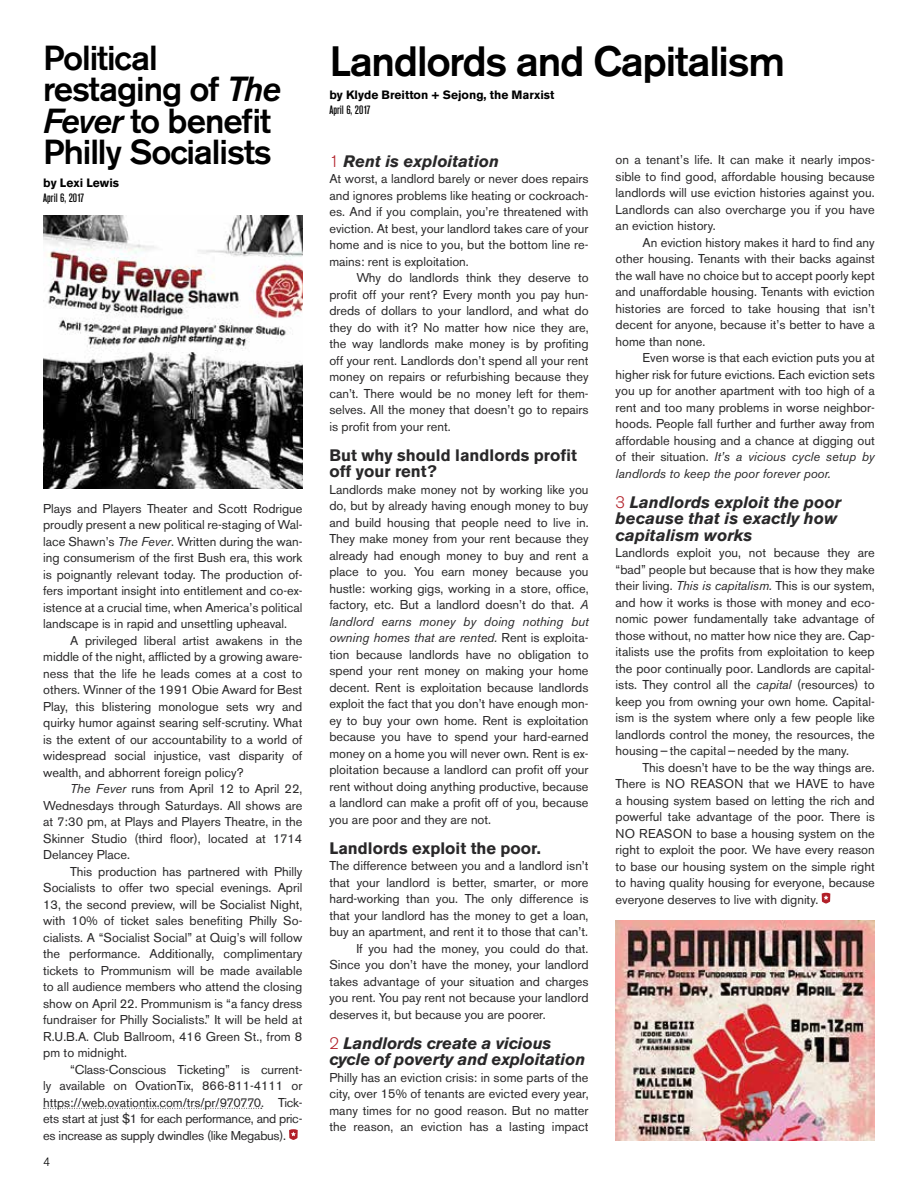
<style>
.page{position:relative;width:918px;height:1188px;background:#fff}
.page>*{position:absolute;margin:0;border:0;box-sizing:border-box;transform-origin:0 0}
.t1{font:500 42px "Akzidenz Grotesk BE";letter-spacing:-.03em;color:#000}
.t2{font:500 34.5px/31.5px "Akzidenz Grotesk BE";letter-spacing:-.03em;color:#000}
.t3{font:italic 700 16.5px/16.5px "Akzidenz Grotesk BE";color:#292829}
.t4{font:700 16.5px/16.5px "Akzidenz Grotesk BE";color:#292829}
.t5{font:12.75px/16.5px "Akzidenz Grotesk BE";color:#292829;text-align:justify}
.t6{font:700 12px "Akzidenz Grotesk BE";color:#000}
.t7{font:500 condensed 12px "Akzidenz Grotesk BE";color:#000}
.t8{font:300 12px "Akzidenz Grotesk BE";color:#000}
.s1{font-style:italic}
.s2{font-weight:300;font-style:normal;color:#b22029}
</style>
<div class="page">
<svg style="left:822px;top:893px;width:8px;height:11px"></svg>
<svg style="left:44px;top:1108px;width:218px;height:1px"></svg>
<svg style="left:289px;top:1129px;width:9px;height:11px"></svg>
<img style="left:43px;top:215px;width:259px;height:274px">
<img style="left:616px;top:920px;width:259px;height:220px">
<h2 class="t2" style="left:43px;top:42px;width:239px">Political restaging of <span class="s1">The<br>Fever</span> to benefit<br>Philly Socialists</h2>
<p class="t6" style="left:43px;top:176px;width:78px">by Lexi Lewis</p>
<p class="t7" style="left:43px;top:192px;width:43px">April 6, 2017</p>
<p class="t5" style="left:43px;top:500px;width:261px">Plays and Players Theater and Scott Rodrigue proudly present a new political re-staging of Wal&shy;lace Shawn’s <span class="s1">The Fever</span>. Written during the wan&shy;ing consumerism of the first Bush era, this work is poignantly relevant today. The production of&shy;fers important insight into entitlement and co-ex&shy;istence at a crucial time, when America’s political landscape is in rapid and unsettling upheaval.</p>
<p class="t5" style="left:43px;top:632px;width:261px;text-indent:27px">A privileged liberal artist awakens in the middle of the night, afflicted by a growing aware&shy;ness that the life he leads comes at a cost to others. Winner of the 1991 Obie Award for Best Play, this blistering monologue sets wry and quirky humor against searing self-scrutiny. What is the extent of our accountability to a world of widespread social injustice, vast disparity of wealth, and abhorrent foreign policy?</p>
<p class="t5" style="left:43px;top:781px;width:261px;text-indent:27px"><span class="s1">The Fever</span> runs from April 12 to April 22, Wednesdays through Saturdays. All shows are at 7:30 pm, at Plays and Players Theatre, in the Skinner Studio (third floor), located at 1714<br>Delancey Place.</p>
<p class="t5" style="left:43px;top:863px;width:261px;text-indent:27px">This production has partnered with Philly Socialists to offer two special evenings. April 13, the second preview, will be Socialist Night, with 10% of ticket sales benefiting Philly So&shy;cialists. A “Socialist Social” at Quig’s will follow the performance. Additionally, complimentary tickets to Prommunism will be made available to all audience members who attend the closing show on April 22. Prommunism is “a fancy dress fundraiser for Philly Socialists.” It will be held at R.U.B.A. Club Ballroom, 416 Green St., from 8 pm to midnight.</p>
<p class="t5" style="left:43px;top:1061px;width:261px;text-indent:27px">“Class-Conscious Ticketing” is current&shy;ly available on OvationTix, 866-811-4111 or https://web.ovationtix.com/trs/pr/970770. Tick&shy;ets start at just $1 for each performance, and pric&shy;es increase as supply dwindles (like Megabus).</p>
<p class="t8" style="left:43px;top:1155px;width:8px">4</p>
<h1 class="t1" style="left:329px;top:35px;width:457px">Landlords and Capitalism</h1>
<p class="t6" style="left:329px;top:88px;width:226px">by Klyde Breitton + Sejong, the Marxist</p>
<p class="t7" style="left:329px;top:103px;width:43px">April 6, 2017</p>
<p class="t3" style="left:329px;top:153px;width:171px"><span class="s2">1</span> Rent is exploitation</p>
<p class="t5" style="left:329px;top:171px;width:261px">At worst, a landlord barely or never does repairs and ignores problems like heating or cockroach&shy;es. And if you complain, you’re threatened with eviction. At best, your landlord takes care of your home and is nice to you, but the bottom line re&shy;mains: rent is exploitation.</p>
<p class="t5" style="left:329px;top:270px;width:261px;text-indent:27px">Why do landlords think they deserve to profit off your rent? Every month you pay hun&shy;dreds of dollars to your landlord, and what do they do with it? No matter how nice they are, the way landlords make money is by profiting off your rent. Landlords don’t spend all your rent money on repairs or refurbishing because they can’t. There would be no money left for them&shy;selves. All the money that doesn’t go to repairs is profit from your rent.</p>
<p class="t4" style="left:329px;top:447px;width:249px">But why should landlords profit off your rent?</p>
<p class="t5" style="left:329px;top:481px;width:261px">Landlords make money not by working like you do, but by already having enough money to buy and build housing that people need to live in.<br>They make money from your rent because they already had enough money to buy and rent a place to you. You earn money because you hustle: working gigs, working in a store, office, factory, etc. But a landlord doesn’t do that. <span class="s1">A landlord earns money by doing nothing but owning homes that are rented.</span> Rent is exploita&shy;tion because landlords have no obligation to spend your rent money on making your home decent. Rent is exploitation because landlords exploit the fact that you don’t have enough mon&shy;ey to buy your own home. Rent is exploitation because you have to spend your hard-earned money on a home you will never own. Rent is ex&shy;ploitation because a landlord can profit off your rent without doing anything productive, because a landlord can make a profit off of you, because you are poor and they are not.</p>
<p class="t4" style="left:329px;top:840px;width:213px">Landlords exploit the poor.</p>
<p class="t5" style="left:329px;top:858px;width:261px">The difference between you and a landlord isn’t</p>
<p class="t5" style="left:329px;top:874px;width:261px">that your landlord is better, smarter, or more</p>
<p class="t5" style="left:329px;top:891px;width:261px">hard-working than you. The only difference is</p>
<p class="t5" style="left:329px;top:907px;width:261px">that your landlord has the money to get a loan,</p>
<p class="t5" style="left:329px;top:924px;width:260px">buy an apartment, and rent it to those that can’t.</p>
<p class="t5" style="left:356px;top:940px;width:234px">If you had the money, you could do that.</p>
<p class="t5" style="left:329px;top:957px;width:261px">Since you don’t have the money, your landlord</p>
<p class="t5" style="left:329px;top:973px;width:261px">takes advantage of your situation and charges</p>
<p class="t5" style="left:329px;top:990px;width:261px">you rent. You pay rent not because your landlord</p>
<p class="t5" style="left:329px;top:1006px;width:218px">deserves it, but because you are poorer.</p>
<p class="t3" style="left:329px;top:1035px;width:257px"><span class="s2">2</span> Landlords create a vicious cycle of poverty and exploitation</p>
<p class="t5" style="left:329px;top:1069px;width:261px">Philly has an eviction crisis: in some parts of the city, over 15% of tenants are evicted every year, many times for no good reason. But no matter the reason, an eviction has a lasting impact</p>
<p class="t5" style="left:616px;top:151px;width:261px">on a tenant’s life. It can make it nearly impos&shy;sible to find good, affordable housing because landlords will use eviction histories against you.<br>Landlords can also overcharge you if you have an eviction history.</p>
<p class="t5" style="left:616px;top:234px;width:261px;text-indent:27px">An eviction history makes it hard to find any other housing. Tenants with their backs against the wall have no choice but to accept poorly kept and unaffordable housing. Tenants with eviction histories are forced to take housing that isn’t decent for anyone, because it’s better to have a home than none.</p>
<p class="t5" style="left:616px;top:349px;width:261px;text-indent:27px">Even worse is that each eviction puts you at higher risk for future evictions. Each eviction sets you up for another apartment with too high of a rent and too many problems in worse neighbor&shy;hoods. People fall further and further away from affordable housing and a chance at digging out of their situation. <span class="s1">It’s a vicious cycle setup by landlords to keep the poor forever poor.</span></p>
<p class="t3" style="left:616px;top:494px;width:227px"><span class="s2">3</span> Landlords exploit the poor because that is exactly how capitalism works</p>
<p class="t5" style="left:616px;top:544px;width:261px">Landlords exploit you, not because they are “bad” people but because that is how they make their living. <span class="s1">This is capitalism.</span> This is our system, and how it works is those with money and eco&shy;nomic power fundamentally take advantage of those without, no matter how nice they are. Cap&shy;italists use the profits from exploitation to keep the poor continually poor. Landlords are capital&shy;ists. They control all the <span class="s1">capital</span> (resources) to keep you from owning your own home. Capital&shy;ism is the system where only a few people like landlords control the money, the resources, the housing — the capital — needed by the many.</p>
<p class="t5" style="left:616px;top:759px;width:261px;text-indent:27px">This doesn’t have to be the way things are.<br>There is NO REASON that we HAVE to have a housing system based on letting the rich and powerful take advantage of the poor. There is NO REASON to base a housing system on the right to exploit the poor. We have every reason to base our housing system on the simple right to having quality housing for everyone, because everyone deserves to live with dignity.</p>
</div>
